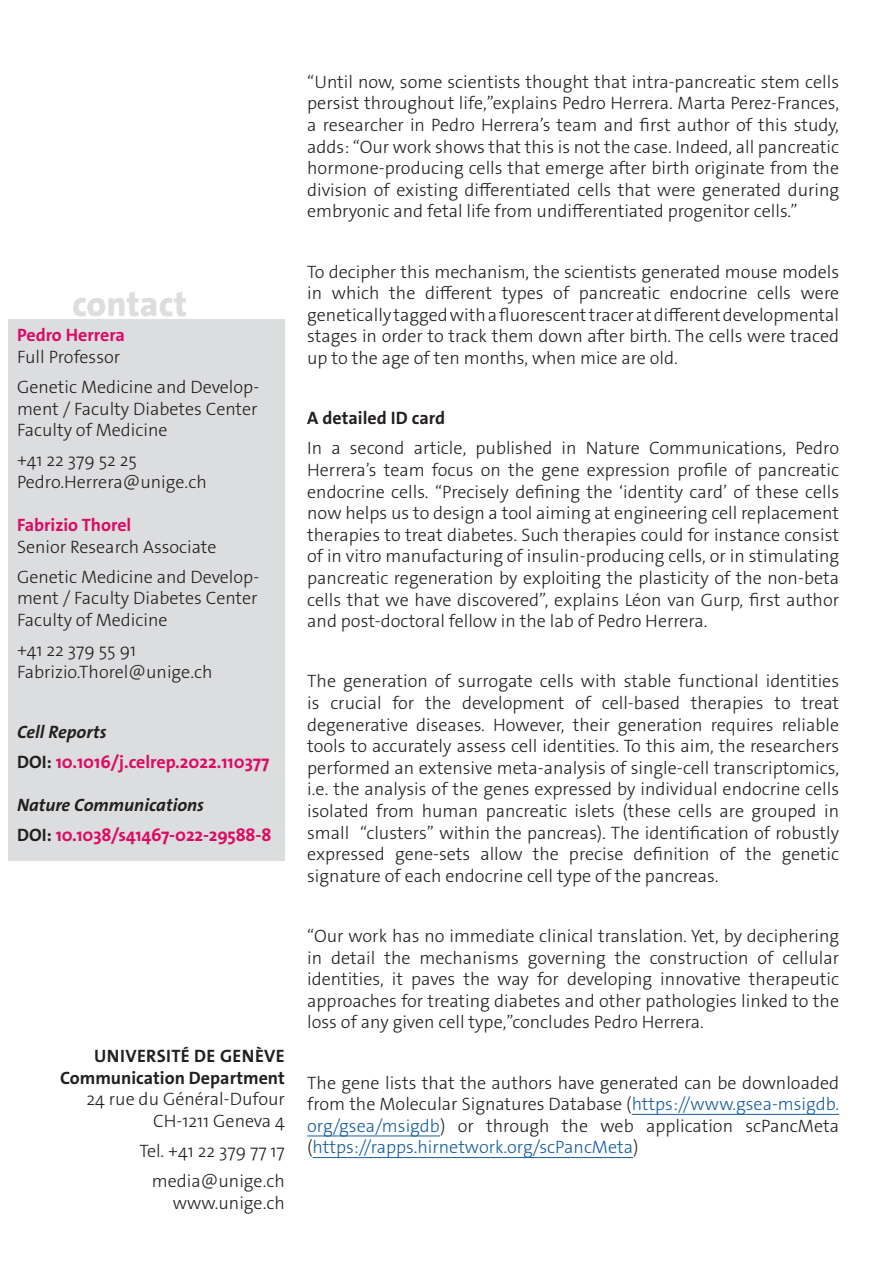
<style>
.page{position:relative;width:893px;height:1263px;background:#fff}
.page>*{position:absolute;margin:0;border:0;box-sizing:border-box;transform-origin:0 0}
._4__texte_courant{font:800 35.7px "The Sans Os F";color:#dcdddf}
._4__texte_courant-2{font:300 18px/21.6px "The Sans Os F";color:#231f20;text-align:justify}
.texte_courant{font:300 18px/21.6px "The Sans Os F";color:#231f20;text-align:right}
._4__texte_courant-3{font:700 18px "The Sans Os F";color:#db0a62}
._4__texte_courant-4{font:italic 700 18px "The Sans Os F";color:#231f20}
.texte_courant-2{font:700 18px "The Sans Os F";letter-spacing:.02em;color:#231f20}
._4__texte_courant-5{font:700 18px "The Sans Os F";color:#231f20}
.s1{font-weight:700;color:#db0a62}
.s2{color:#231f20}
.s3{font-weight:700}
.s4{color:#175d9e}
</style>
<div class="page">
<div style="left:9px;top:319px;width:276px;height:542px;background:#dcdddf"></div>
<hr style="left:632px;top:1114px;width:207px;height:1px;background:#175d9e">
<hr style="left:307px;top:1135px;width:133px;height:1px;background:#175d9e">
<hr style="left:313px;top:1157px;width:320px;height:1px;background:#175d9e">
<p class="_4__texte_courant" style="left:72px;top:281px;width:116px">contact</p>
<p class="_4__texte_courant-2" style="left:17px;top:325px;width:109px"><span class="s1">Pedro Herrera<br></span>Full Professor</p>
<p class="_4__texte_courant-2" style="left:17px;top:376px;width:244px">Genetic Medicine and Develop&shy;ment / Faculty Diabetes Center Faculty of Medicine</p>
<p class="_4__texte_courant-2" style="left:17px;top:450px;width:191px">+41 22 379 52 25<br>Pedro.Herrera@unige.ch</p>
<p class="_4__texte_courant-2" style="left:17px;top:514px;width:201px"><span class="s1">Fabrizio Thorel<br></span>Senior Research Associate</p>
<p class="_4__texte_courant-2" style="left:17px;top:566px;width:244px">Genetic Medicine and Develop&shy;ment / Faculty Diabetes Center Faculty of Medicine</p>
<p class="_4__texte_courant-2" style="left:17px;top:639px;width:197px">+41 22 379 55 91<br>Fabrizio.Thorel@unige.ch</p>
<p class="_4__texte_courant-4" style="left:17px;top:720px;width:91px">Cell Reports</p>
<p class="_4__texte_courant-3" style="left:17px;top:750px;width:254px"><span class="s2">DOI:</span> 10.1016/j.celrep.2022.110377</p>
<p class="_4__texte_courant-4" style="left:17px;top:794px;width:189px">Nature Communications</p>
<p class="_4__texte_courant-3" style="left:17px;top:824px;width:256px"><span class="s2">DOI:</span> 10.1038/s41467-022-29588-8</p>
<p class="texte_courant-2" style="left:94px;top:1044px;width:192px">UNIVERSITÉ DE GENÈVE</p>
<p class="texte_courant" style="left:60px;top:1067px;width:226px"><span class="s3">Communication Department<br></span>24 rue du Général-Dufour<br>CH-1211 Geneva 4</p>
<p class="texte_courant" style="left:139px;top:1140px;width:147px">Tel. +41 22 379 77 17</p>
<p class="texte_courant" style="left:152px;top:1170px;width:135px">media@unige.ch www.unige.ch</p>
<p class="_4__texte_courant-2" style="left:307px;top:71px;width:533px">“Until now, some scientists thought that intra-pancreatic stem cells persist throughout life,”explains Pedro Herrera. Marta Perez-Frances, a researcher in Pedro Herrera’s team and first author of this study, adds: “Our work shows that this is not the case. Indeed, all pancreatic hormone-producing cells that emerge after birth originate from the division of existing differentiated cells that were generated during embryonic and fetal life from undifferentiated progenitor cells.”</p>
<p class="_4__texte_courant-2" style="left:307px;top:261px;width:533px">To decipher this mechanism, the scientists generated mouse models in which the different types of pancreatic endocrine cells were genetically tagged with a fluorescent tracer at different developmental stages in order to track them down after birth. The cells were traced up to the age of ten months, when mice are old.</p>
<p class="_4__texte_courant-5" style="left:307px;top:407px;width:139px">A detailed ID card</p>
<p class="_4__texte_courant-2" style="left:307px;top:438px;width:533px">In a second article, published in Nature Communications, Pedro Herrera’s team focus on the gene expression profile of pancreatic endocrine cells. “Precisely defining the ‘identity card’ of these cells now helps us to design a tool aiming at engineering cell replacement therapies to treat diabetes. Such therapies could for instance consist of in vitro manufacturing of insulin-producing cells, or in stimulating pancreatic regeneration by exploiting the plasticity of the non-beta cells that we have discovered”, explains Léon van Gurp, first author and post-doctoral fellow in the lab of Pedro Herrera.</p>
<p class="_4__texte_courant-2" style="left:307px;top:671px;width:533px">The generation of surrogate cells with stable functional identities is crucial for the development of cell-based therapies to treat degenerative diseases. However, their generation requires reliable tools to accurately assess cell identities. To this aim, the researchers performed an extensive meta-analysis of single-cell transcriptomics, i.e. the analysis of the genes expressed by individual endocrine cells isolated from human pancreatic islets (these cells are grouped in small “clusters” within the pancreas). The identification of robustly expressed gene-sets allow the precise definition of the genetic signature of each endocrine cell type of the pancreas.</p>
<p class="_4__texte_courant-2" style="left:307px;top:925px;width:533px">“Our work has no immediate clinical translation. Yet, by deciphering in detail the mechanisms governing the construction of cellular identities, it paves the way for developing innovative therapeutic approaches for treating diabetes and other pathologies linked to the loss of any given cell type,”concludes Pedro Herrera.</p>
<p class="_4__texte_courant-2" style="left:307px;top:1072px;width:533px">The gene lists that the authors have generated can be downloaded from the Molecular Signatures Database (<span class="s4">https://www.gsea-msigdb. org/gsea/msigdb</span>) or through the web application scPancMeta (<span class="s4">https://rapps.hirnetwork.org/scPancMeta</span>)</p>
</div>
